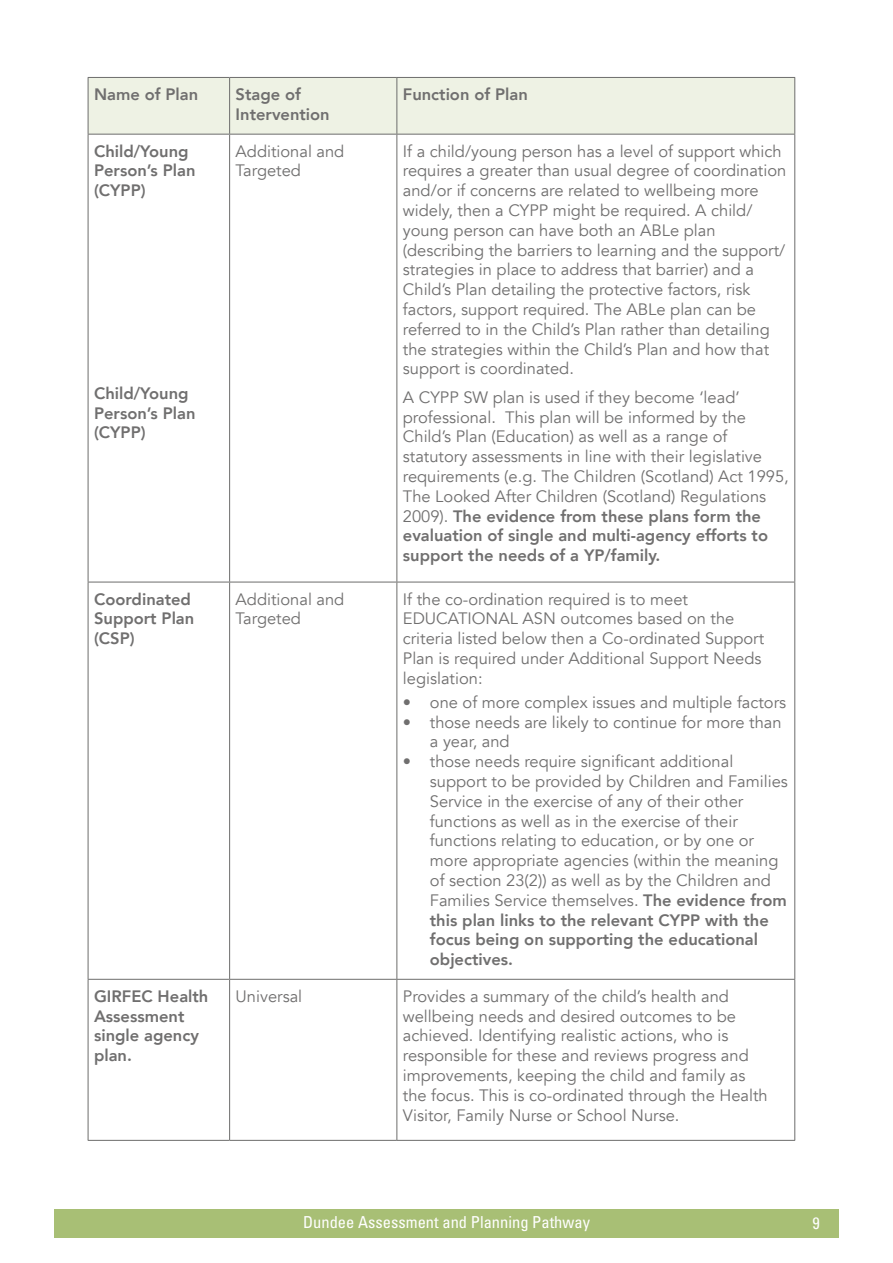
<style>
.page{position:relative;width:893px;height:1263px;background:#fff}
.page>*{position:absolute;margin:0;border:0;box-sizing:border-box;transform-origin:0 0}
.t1{font:16.5px/19.8px "Avenir";color:#706f6f}
.t2{font:800 16.5px/19.8px "Avenir";color:#706f6f}
.t3{font:condensed 16.5px "Univers";color:#fff}
.s1{font-weight:800}
</style>
<div class="page">
<div style="left:54px;top:1209px;width:785px;height:29px;background:#a8bf75"></div>
<div style="left:89px;top:78px;width:705px;height:56px;background:#eef2e4"></div>
<hr style="left:88px;top:77px;width:142px;height:1px;background:#6d6d6c">
<hr style="left:88px;top:78px;width:1px;height:56px;background:#6d6d6c">
<hr style="left:230px;top:77px;width:167px;height:1px;background:#6d6d6c">
<hr style="left:229px;top:78px;width:1px;height:56px;background:#6d6d6c">
<hr style="left:397px;top:77px;width:398px;height:1px;background:#6d6d6c">
<hr style="left:396px;top:78px;width:1px;height:56px;background:#6d6d6c">
<hr style="left:794px;top:78px;width:1px;height:56px;background:#6d6d6c">
<hr style="left:88px;top:134px;width:142px;height:1px;background:#6d6d6c">
<hr style="left:88px;top:135px;width:1px;height:447px;background:#6d6d6c">
<hr style="left:230px;top:134px;width:167px;height:1px;background:#6d6d6c">
<hr style="left:229px;top:135px;width:1px;height:447px;background:#6d6d6c">
<hr style="left:397px;top:134px;width:398px;height:1px;background:#6d6d6c">
<hr style="left:396px;top:135px;width:1px;height:447px;background:#6d6d6c">
<hr style="left:794px;top:135px;width:1px;height:447px;background:#6d6d6c">
<hr style="left:88px;top:582px;width:142px;height:1px;background:#6d6d6c">
<hr style="left:88px;top:582px;width:1px;height:397px;background:#6d6d6c">
<hr style="left:230px;top:582px;width:167px;height:1px;background:#6d6d6c">
<hr style="left:229px;top:582px;width:1px;height:397px;background:#6d6d6c">
<hr style="left:397px;top:582px;width:398px;height:1px;background:#6d6d6c">
<hr style="left:396px;top:582px;width:1px;height:397px;background:#6d6d6c">
<hr style="left:794px;top:582px;width:1px;height:397px;background:#6d6d6c">
<hr style="left:88px;top:979px;width:142px;height:1px;background:#6d6d6c">
<hr style="left:88px;top:980px;width:1px;height:160px;background:#6d6d6c">
<hr style="left:230px;top:979px;width:167px;height:1px;background:#6d6d6c">
<hr style="left:229px;top:980px;width:1px;height:160px;background:#6d6d6c">
<hr style="left:397px;top:979px;width:398px;height:1px;background:#6d6d6c">
<hr style="left:396px;top:980px;width:1px;height:160px;background:#6d6d6c">
<hr style="left:794px;top:980px;width:1px;height:160px;background:#6d6d6c">
<hr style="left:88px;top:1140px;width:142px;height:1px;background:#6d6d6c">
<hr style="left:230px;top:1140px;width:167px;height:1px;background:#6d6d6c">
<hr style="left:397px;top:1140px;width:398px;height:1px;background:#6d6d6c">
<p class="t2" style="left:94px;top:84px;width:106px">Name of Plan</p>
<p class="t2" style="left:236px;top:84px;width:96px">Stage of<br>Intervention</p>
<p class="t2" style="left:403px;top:84px;width:126px">Function of Plan</p>
<p class="t2" style="left:94px;top:141px;width:103px">Child/Young<br>Person’s Plan (CYPP)</p>
<p class="t1" style="left:236px;top:141px;width:110px">Additional and<br>Targeted</p>
<p class="t1" style="left:403px;top:141px;width:385px">If a child/young person has a level of support which requires a greater than usual degree of coordination and/or if concerns are related to wellbeing more widely, then a CYPP might be required. A child/ young person can have both an ABLe plan (describing the barriers to learning and the support/ strategies in place to address that barrier) and a Child’s Plan detailing the protective factors, risk factors, support required. The ABLe plan can be referred to in the Child’s Plan rather than detailing the strategies within the Child’s Plan and how that support is coordinated.</p>
<p class="t1" style="left:403px;top:387px;width:387px">A CYPP SW plan is used if they become ‘lead’ professional. This plan will be informed by the Child’s Plan (Education) as well as a range of statutory assessments in line with their legislative requirements (e.g. The Children (Scotland) Act 1995, The Looked After Children (Scotland) Regulations 2009). <span class="s1">The evidence from these plans form the evaluation of single and multi-agency efforts to support the needs of a YP/family.</span></p>
<p class="t2" style="left:94px;top:383px;width:103px">Child/Young<br>Person’s Plan (CYPP)</p>
<p class="t2" style="left:94px;top:589px;width:102px">Coordinated<br>Support Plan (CSP)</p>
<p class="t1" style="left:236px;top:589px;width:110px">Additional and<br>Targeted</p>
<p class="t1" style="left:403px;top:589px;width:363px">If the co-ordination required is to meet EDUCATIONAL ASN outcomes based on the criteria listed below then a Co-ordinated Support Plan is required under Additional Support Needs legislation:</p>
<p class="t1" style="left:403px;top:692px;width:385px">• one of more complex issues and multiple factors</p>
<p class="t1" style="left:430px;top:712px;width:353px;text-indent:-27px">• those needs are likely to continue for more than a year, and</p>
<p class="t1" style="left:430px;top:752px;width:360px;text-indent:-27px">• those needs require significant additional support to be provided by Children and Families Service in the exercise of any of their other functions as well as in the exercise of their functions relating to education, or by one or more appropriate agencies (within the meaning of section 23(2)) as well as by the Children and Families Service themselves. <span class="s1">The evidence from this plan links to the relevant CYPP with the focus being on supporting the educational objectives.</span></p>
<p class="t2" style="left:94px;top:986px;width:116px">GIRFEC Health<br>Assessment single agency plan.</p>
<p class="t1" style="left:236px;top:986px;width:68px">Universal</p>
<p class="t1" style="left:403px;top:986px;width:366px">Provides a summary of the child’s health and wellbeing needs and desired outcomes to be achieved. Identifying realistic actions, who is responsible for these and reviews progress and improvements, keeping the child and family as the focus. This is co-ordinated through the Health Visitor, Family Nurse or School Nurse.</p>
<p class="t3" style="left:303px;top:1211px;width:288px">Dundee Assessment and Planning Pathway</p>
<p class="t3" style="left:812px;top:1212px;width:9px">9</p>
</div>
